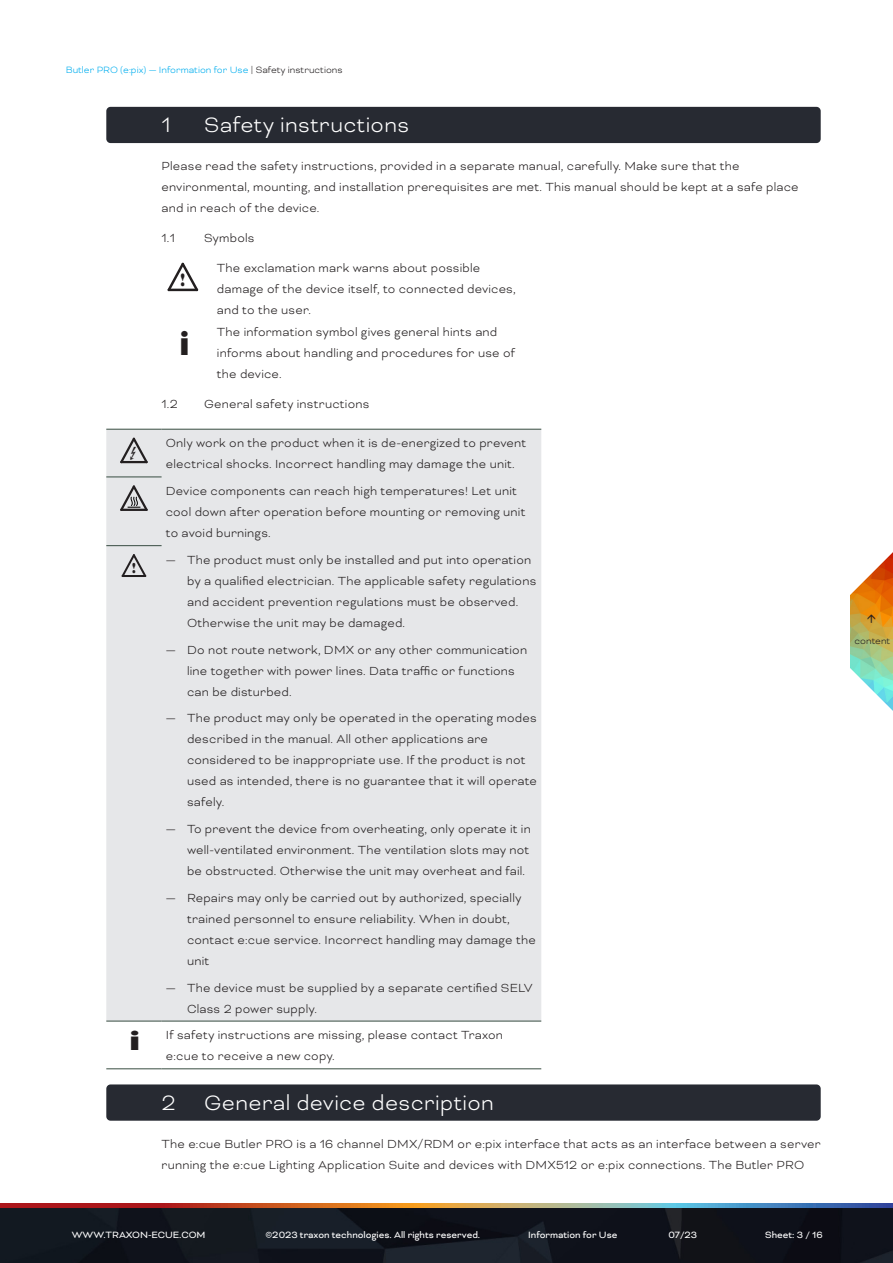
<style>
.page{position:relative;width:893px;height:1263px;background:#fff}
.page>*{position:absolute;margin:0;border:0;box-sizing:border-box;transform-origin:0 0}
.t1{font:34.35px "Bauhaus 93";color:#231f20}
.t2{font:27.6px "Bauhaus 93";color:#231f20;scale:1.41 1}
.t3{font:300 24px "Bicyclette";letter-spacing:.015em;color:#fff}
.t4{font:18.3px "Broadway";color:#231f20;scale:.66 1}
.t5{font:14.7px "Broadway";color:#231f20;scale:.66 1}
.Text__Introductions_Black{font:300 13.5px/21px "Bicyclette";letter-spacing:.015em;color:#231f20}
.t6{font:10.5px "Bicyclette";color:#fff}
.t7{font:300 10.5px "Bicyclette";color:#00aeef}
.t8{font:300 10.5px "Bicyclette";color:#231f20}
.s1{color:#231f20}
</style>
<div class="page">
<img style="left:0;top:1207px;width:893px;height:56px">
<svg style="left:0;top:1203px;width:893px;height:4px;background:#9f7262"></svg>
<img style="left:851px;top:623px;width:42px;height:20px">
<svg style="left:850px;top:643px;width:43px;height:68px"></svg>
<div style="left:106px;top:107px;width:715px;height:36px;background:#272a32;border-radius:4px"></div>
<div style="left:106px;top:1084px;width:715px;height:37px;background:#272a32;border-radius:4px"></div>
<svg style="left:168px;top:263px;width:30px;height:28px"></svg>
<div style="left:106px;top:430px;width:435px;height:591px;background:#e6e7e9"></div>
<hr style="left:162px;top:429px;width:379px;height:1px;background:#374c41">
<hr style="left:106px;top:429px;width:56px;height:1px;background:#374c41">
<hr style="left:106px;top:477px;width:56px;height:1px;background:#374c41">
<hr style="left:106px;top:545px;width:56px;height:1px;background:#374c41">
<hr style="left:106px;top:1068px;width:56px;height:1px;background:#374c41">
<hr style="left:106px;top:1021px;width:56px;height:1px;background:#374c41">
<hr style="left:162px;top:1021px;width:379px;height:1px;background:#374c41">
<hr style="left:162px;top:1068px;width:379px;height:1px;background:#374c41">
<svg style="left:120px;top:485px;width:28px;height:26px"></svg>
<svg style="left:122px;top:554px;width:24px;height:23px"></svg>
<svg style="left:120px;top:438px;width:28px;height:25px"></svg>
<svg style="left:850px;top:552px;width:43px;height:71px"></svg>
<p class="t7" style="left:66px;top:64px;width:278px">Butler PRO (e:pix) — Information for Use <span class="s1">| Safety instructions</span></p>
<p class="t3" style="left:162px;top:111px;width:11px">1</p>
<p class="t3" style="left:204px;top:111px;width:207px">Safety instructions</p>
<p class="Text__Introductions_Black" style="left:162px;top:155px;width:639px">Please read the safety instructions, provided in a separate manual, carefully. Make sure that the environmental, mounting, and installation prerequisites are met. This manual should be kept at a safe place and in reach of the device.</p>
<p class="Text__Introductions_Black" style="left:162px;top:227px;width:15px">1.1</p>
<p class="Text__Introductions_Black" style="left:204px;top:227px;width:52px">Symbols</p>
<p class="t4" style="left:181px;top:270px;width:8px">!</p>
<p class="Text__Introductions_Black" style="left:217px;top:258px;width:300px">The exclamation mark warns about possible damage of the device itself, to connected devices, and to the user.</p>
<p class="t1" style="left:180px;top:324px;width:12px">i</p>
<p class="Text__Introductions_Black" style="left:217px;top:322px;width:300px">The information symbol gives general hints and informs about handling and procedures for use of the device.</p>
<p class="Text__Introductions_Black" style="left:162px;top:393px;width:18px">1.2</p>
<p class="Text__Introductions_Black" style="left:204px;top:393px;width:167px">General safety instructions</p>
<p class="Text__Introductions_Black" style="left:166px;top:433px;width:362px">Only work on the product when it is de-energized to prevent electrical shocks. Incorrect handling may damage the unit.</p>
<p class="Text__Introductions_Black" style="left:166px;top:480px;width:361px">Device components can reach high temperatures! Let unit cool down after operation before mounting or removing unit to avoid burnings.</p>
<p class="t5" style="left:132px;top:560px;width:7px">!</p>
<p class="Text__Introductions_Black" style="left:187px;top:549px;width:351px;text-indent:-21px">— The product must only be installed and put into operation by a qualified electrician. The applicable safety regulations and accident prevention regulations must be observed.<br>Otherwise the unit may be damaged.</p>
<p class="Text__Introductions_Black" style="left:187px;top:639px;width:342px;text-indent:-21px">— Do not route network, DMX or any other communication line together with power lines. Data traffic or functions can be disturbed.</p>
<p class="Text__Introductions_Black" style="left:187px;top:708px;width:351px;text-indent:-21px">— The product may only be operated in the operating modes described in the manual. All other applications are considered to be inappropriate use. If the product is not used as intended, there is no guarantee that it will operate safely.</p>
<p class="Text__Introductions_Black" style="left:187px;top:818px;width:345px;text-align:justify;text-indent:-21px">— To prevent the device from overheating, only operate it in well-ventilated environment. The ventilation slots may not be obstructed. Otherwise the unit may overheat and fail.</p>
<p class="Text__Introductions_Black" style="left:187px;top:887px;width:350px;text-indent:-21px">— Repairs may only be carried out by authorized, specially trained personnel to ensure reliability. When in doubt, contact e:cue service. Incorrect handling may damage the unit</p>
<p class="Text__Introductions_Black" style="left:187px;top:977px;width:347px;text-indent:-21px">— The device must be supplied by a separate certified SELV<br>Class 2 power supply.</p>
<p class="t2" style="left:129px;top:1026px;width:10px">i</p>
<p class="Text__Introductions_Black" style="left:166px;top:1025px;width:339px">If safety instructions are missing, please contact Traxon e:cue to receive a new copy.</p>
<p class="t3" style="left:162px;top:1088px;width:334px">2 General device description</p>
<p class="Text__Introductions_Black" style="left:162px;top:1133px;width:661px">The e:cue Butler PRO is a 16 channel DMX/RDM or e:pix interface that acts as an interface between a server running the e:cue Lighting Application Suite and devices with DMX512 or e:pix connections. The Butler PRO</p>
<p class="t6" style="left:72px;top:1229px;width:135px">WWW.TRAXON-ECUE.COM</p>
<p class="t6" style="left:265px;top:1229px;width:216px">©2023 traxon technologies. All rights reserved.</p>
<p class="t6" style="left:528px;top:1229px;width:91px">Information for Use</p>
<p class="t6" style="left:668px;top:1229px;width:30px">07/23</p>
<p class="t6" style="left:765px;top:1229px;width:59px">Sheet: 3 / 16</p>
<p class="t8" style="left:855px;top:634px;width:37px">content</p>
</div>
